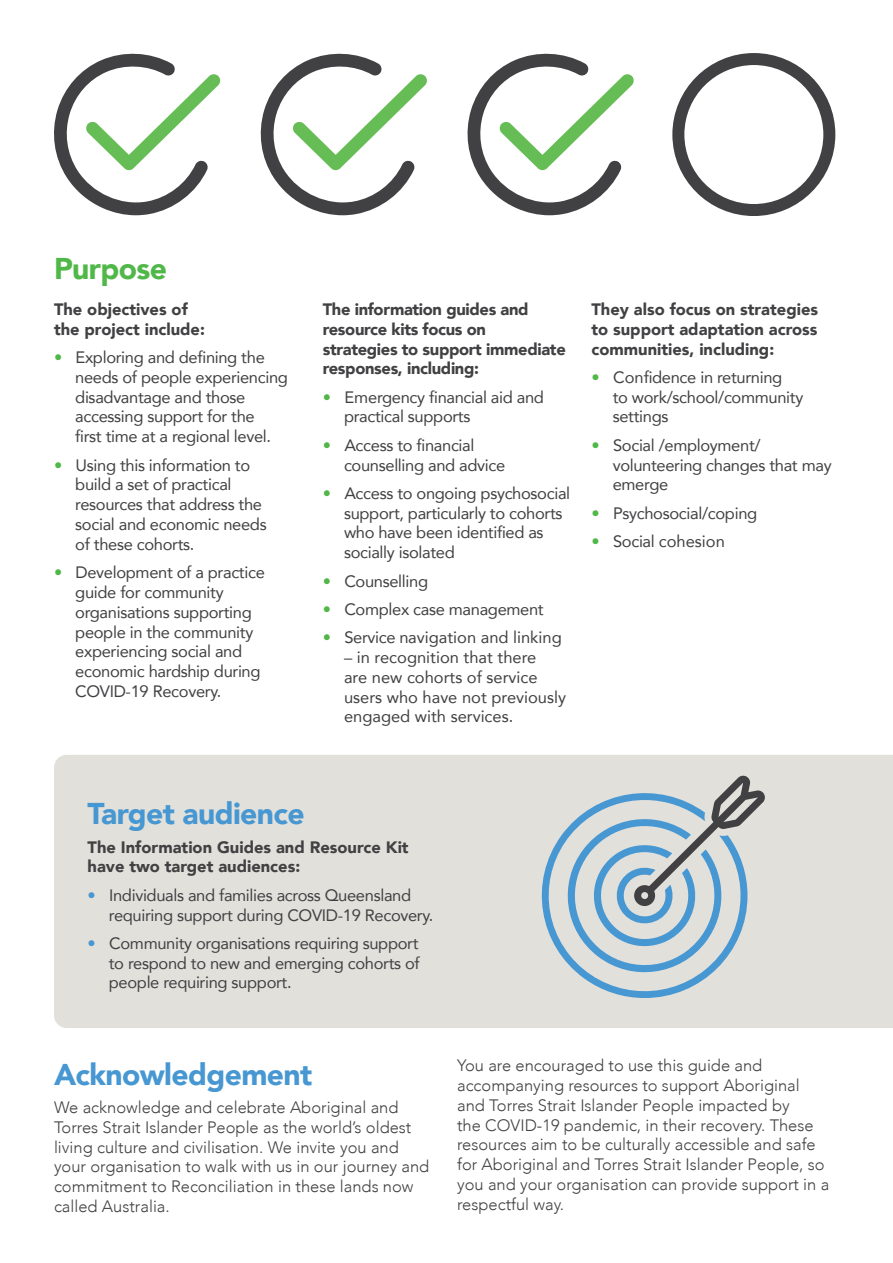
<style>
.page{position:relative;width:893px;height:1263px;background:#fff}
.page>*{position:absolute;margin:0;border:0;box-sizing:border-box;transform-origin:0 0}
.t1{font:900 30px "Avenir";letter-spacing:-.02em;color:#4797d2}
.t2{font:900 30px "Avenir";letter-spacing:-.02em;color:#50b848}
.t3{font:16.5px/19.8px "Avenir";letter-spacing:-.02em;color:#414042}
.t4{font:300 16.5px/19.8px "Avenir";color:#414042}
.t5{font:900 16.5px/19.8px "Avenir";color:#414042}
.t6{font:16.5px/19.8px "Avenir";color:#414042}
.t7{font:900 16.5px/19.8px "Avenir";letter-spacing:-.02em;color:#414042}
.s1{color:#50b848}
.s2{color:#4797d2}
</style>
<div class="page">
<div style="left:54px;top:755px;width:839px;height:273px;background:#e2e0db"></div>
<svg style="left:528px;top:779px;width:225px;height:224px;fill:#e2e0db"></svg>
<svg style="left:558px;top:775px;width:208px;height:207px"></svg>
<svg style="left:54px;top:53px;width:167px;height:162px"></svg>
<svg style="left:260px;top:53px;width:167px;height:162px"></svg>
<svg style="left:467px;top:53px;width:167px;height:162px"></svg>
<div style="left:672px;top:53px;width:163px;height:163px;border:12px solid #414042;border-radius:50%"></div>
<h1 class="t2" style="left:54px;top:243px;width:115px">Purpose</h1>
<p class="t5" style="left:54px;top:299px;width:152px">The objectives of the project include:</p>
<p class="t3" style="left:75px;top:347px;width:214px;text-indent:-21px"><span class="s1">•</span> Exploring and defining the needs of people experiencing disadvantage and those accessing support for the<br>first time at a regional level.</p>
<p class="t3" style="left:75px;top:454px;width:193px;text-indent:-21px"><span class="s1">•</span> Using this information to build a set of practical resources that address the social and economic needs of these cohorts.</p>
<p class="t3" style="left:75px;top:562px;width:191px;text-indent:-21px"><span class="s1">•</span> Development of a practice guide for community organisations supporting people in the community experiencing social and economic hardship during<br>COVID-19 Recovery.</p>
<p class="t7" style="left:323px;top:299px;width:245px">The information guides and resource kits focus on<br>strategies to support immediate responses, including:</p>
<p class="t3" style="left:344px;top:387px;width:201px;text-indent:-21px"><span class="s1">•</span> Emergency financial aid and practical supports</p>
<p class="t3" style="left:344px;top:435px;width:163px;text-indent:-21px"><span class="s1">•</span> Access to financial counselling and advice</p>
<p class="t3" style="left:344px;top:483px;width:228px;text-indent:-21px"><span class="s1">•</span> Access to ongoing psychosocial support, particularly to cohorts who have been identified as socially isolated</p>
<p class="t3" style="left:323px;top:570px;width:107px"><span class="s1">•</span> Counselling</p>
<p class="t3" style="left:323px;top:599px;width:222px"><span class="s1">•</span> Complex case management</p>
<p class="t6" style="left:323px;top:627px;width:241px"><span class="s1">•</span> Service navigation and linking</p>
<p class="t6" style="left:344px;top:647px;width:224px">– in recognition that there<br>are new cohorts of service users who have not previously engaged with services.</p>
<p class="t5" style="left:591px;top:299px;width:228px;text-align:justify">They also focus on strategies to support adaptation across communities, including:</p>
<p class="t3" style="left:613px;top:367px;width:192px;text-indent:-21px"><span class="s1">•</span> Confidence in returning<br>to work/school/community settings</p>
<p class="t3" style="left:613px;top:435px;width:220px;text-indent:-21px"><span class="s1">•</span> Social /employment/ volunteering changes that may emerge</p>
<p class="t3" style="left:591px;top:502px;width:167px"><span class="s1">•</span> Psychosocial/coping</p>
<p class="t6" style="left:591px;top:531px;width:135px"><span class="s1">•</span> Social cohesion</p>
<h1 class="t1" style="left:88px;top:788px;width:218px">Target audience</h1>
<p class="t5" style="left:88px;top:836px;width:323px">The Information Guides and Resource Kit have two target audiences:</p>
<p class="t3" style="left:109px;top:885px;width:326px;text-indent:-21px"><span class="s2">•</span> Individuals and families across Queensland requiring support during COVID-19 Recovery.</p>
<p class="t3" style="left:109px;top:933px;width:312px;text-align:justify;text-indent:-21px"><span class="s2">•</span> Community organisations requiring support to respond to new and emerging cohorts of people requiring support.</p>
<h1 class="t1" style="left:54px;top:1048px;width:260px">Acknowledgement</h1>
<p class="t4" style="left:54px;top:1097px;width:377px">We acknowledge and celebrate Aboriginal and Torres Strait Islander People as the world’s oldest living culture and civilisation. We invite you and your organisation to walk with us in our journey and commitment to Reconciliation in these lands now called Australia.</p>
<p class="t4" style="left:457px;top:1055px;width:374px">You are encouraged to use this guide and accompanying resources to support Aboriginal and Torres Strait Islander People impacted by<br>the COVID-19 pandemic, in their recovery. These resources aim to be culturally accessible and safe for Aboriginal and Torres Strait Islander People, so you and your organisation can provide support in a respectful way.</p>
</div>
